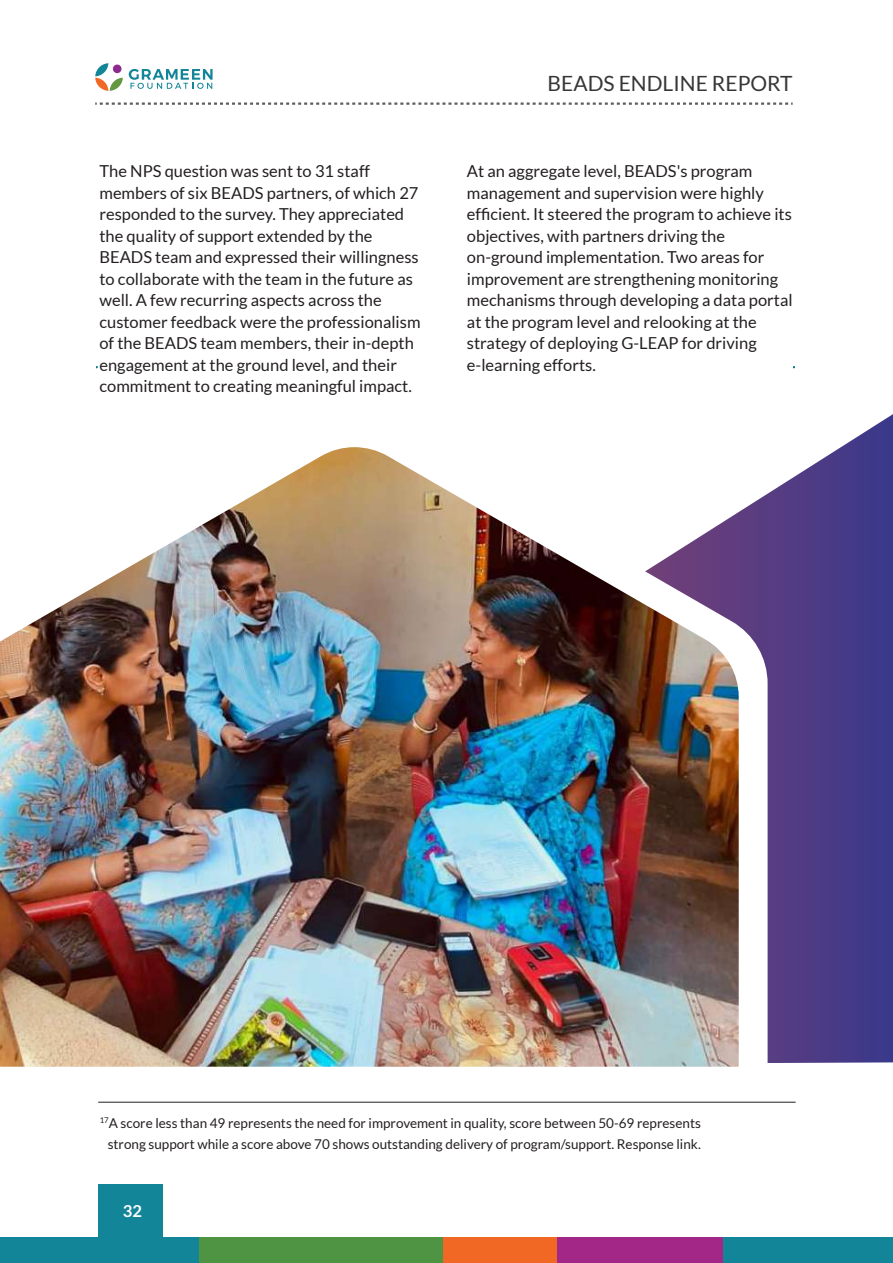
<style>
.page{position:relative;width:893px;height:1263px;background:#fff}
.page>*{position:absolute;margin:0;border:0;box-sizing:border-box;transform-origin:0 0}
.t1{font:21px "Lato";color:#353635}
.t2{font:16.5px/21.5px "Lato";color:#231f20}
.t3{font:700 16.5px "Lato";color:#fff}
.t4{font:13.5px/21.5px "Lato";color:#231f20;text-align:center}
</style>
<div class="page">
<svg style="left:768px;top:414px;width:125px;height:649px;background:#54478d"></svg>
<svg style="left:739px;top:493px;width:29px;height:570px"></svg>
<img style="left:0;top:447px;width:739px;height:620px">
<div style="left:0;top:1237px;width:199px;height:26px;background:#138599"></div>
<div style="left:722px;top:1237px;width:171px;height:26px;background:#138599"></div>
<div style="left:557px;top:1237px;width:165px;height:26px;background:#a22787"></div>
<div style="left:443px;top:1237px;width:114px;height:26px;background:#f16825"></div>
<div style="left:199px;top:1237px;width:244px;height:26px;background:#4f9442"></div>
<hr style="left:98px;top:1102px;width:698px;height:1px;background:#231f20">
<svg style="left:95px;top:102px;width:698px;height:3px"></svg>
<svg style="left:129px;top:69px;width:84px;height:20px"></svg>
<svg style="left:95px;top:63px;width:28px;height:28px"></svg>
<div style="left:113px;top:65px;width:8px;height:8px;background:#8c2a8f;border-radius:50%"></div>
<div style="left:98px;top:1184px;width:64px;height:79px;background:#138599"></div>
<p class="t1" style="left:548px;top:72px;width:247px">BEADS ENDLINE REPORT</p>
<p class="t2" style="left:99px;top:161px;width:323px">The NPS question was sent to 31 staff members of six BEADS partners, of which 27 responded to the survey. They appreciated the quality of support extended by the BEADS team and expressed their willingness to collaborate with the team in the future as well. A few recurring aspects across the customer feedback were the professionalism of the BEADS team members, their in-depth engagement at the ground level, and their commitment to creating meaningful impact.</p>
<p class="t2" style="left:467px;top:161px;width:327px">At an aggregate level, BEADS's program management and supervision were highly efficient. It steered the program to achieve its objectives, with partners driving the on-ground implementation. Two areas for improvement are strengthening monitoring mechanisms through developing a data portal at the program level and relooking at the strategy of deploying G-LEAP for driving e-learning efforts.</p>
<p class="t4" style="left:100px;top:1112px;width:603px"><sup>17</sup>A score less than 49 represents the need for improvement in quality, score between 50-69 represents strong support while a score above 70 shows outstanding delivery of program/support. Response link.</p>
<p class="t3" style="left:123px;top:1202px;width:21px">32</p>
</div>
